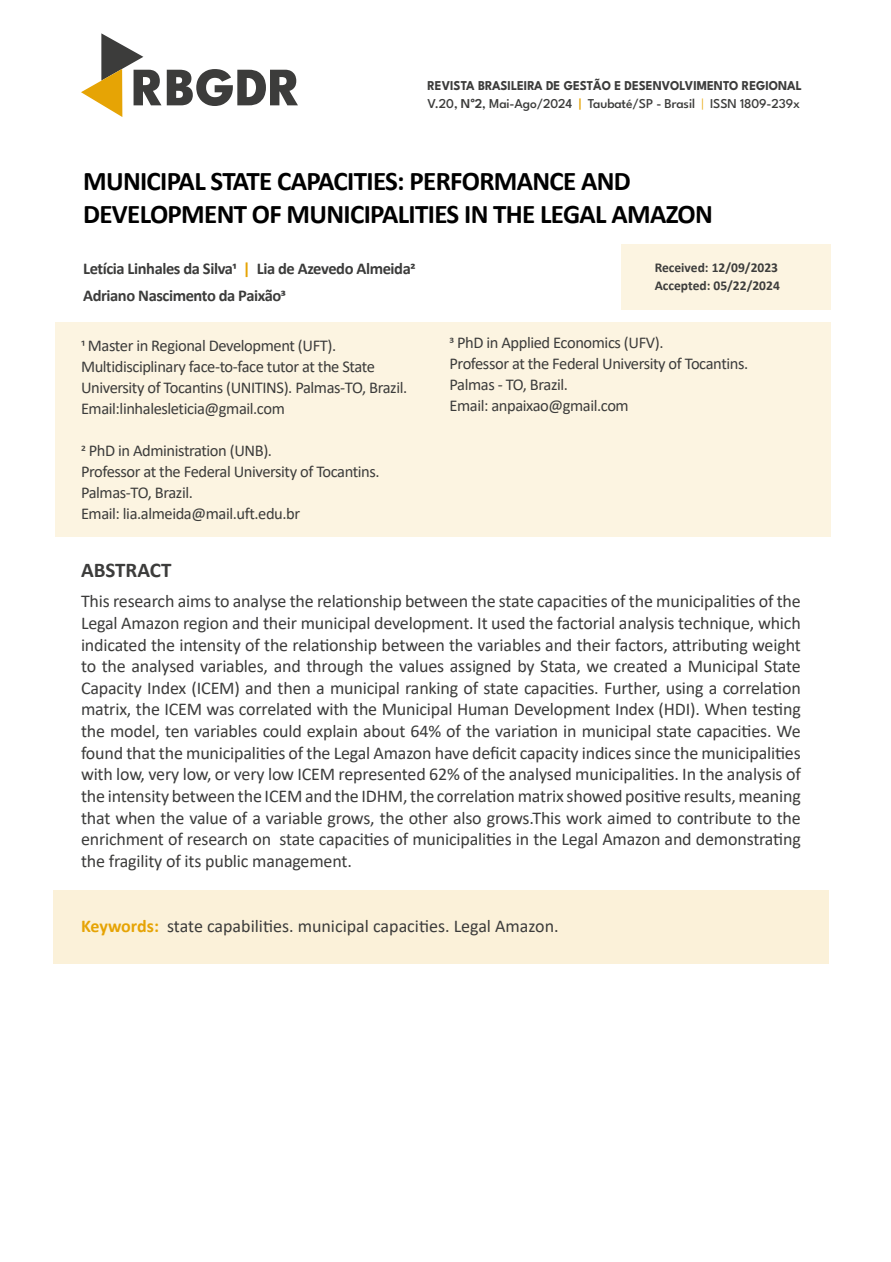
<style>
.page{position:relative;width:891px;height:1262px;background:#fff}
.page>*{position:absolute;margin:0;border:0;box-sizing:border-box;transform-origin:0 0}
.t1{font:800 54px "League Spartan";color:#3c3c3b}
.t2{font:700 27px/33px "Calibri";letter-spacing:-.025em;color:#000}
.t3{font:700 21px "Calibri";color:#3c3c3b}
.t4{font:18px/21.6px "Calibri";letter-spacing:-.01em;color:#3c3c3b;text-align:justify}
.t5{font:16.5px/21px "Calibri";letter-spacing:-.025em;color:#3c3c3b}
.t6{font:700 16.5px/27px "Calibri";letter-spacing:-.025em;color:#3c3c3b}
.t7{font:500 13.5px "League Spartan";letter-spacing:-.01em;color:#3c3c3b}
.t8{font:700 13.5px "League Spartan";color:#3c3c3b;scale:.94 1}
.t9{font:700 13.5px/18px "Calibri";color:#3d3d3c}
.s1{font-weight:600}
.s2{font-family:"Calibri";font-weight:700}
.s3{color:#e6a405}
.s4{font-weight:300;color:#e6a405}
.s5{font-weight:700;color:#e6a405}
</style>
<div class="page">
<div style="left:55px;top:322px;width:776px;height:214px;background:#fcf4e1"></div>
<div style="left:53px;top:890px;width:776px;height:73px;background:#fbf1d9"></div>
<div style="left:621px;top:244px;width:210px;height:66px;background:#fcf4e1"></div>
<svg style="left:81px;top:33px;width:62px;height:84px"></svg>
<h1 class="t1" style="left:132px;top:48px;width:171px">RBGDR</h1>
<p class="t8" style="left:428px;top:76px;width:400px">REVISTA BRASILEIRA DE GESTÃO E DESENVOLVIMENTO REGIONAL</p>
<p class="t7" style="left:428px;top:94px;width:374px">V.20, <span class="s1">N</span><span class="s2">°</span><span class="s1">2</span>, Mai-Ago/2024 <span class="s3">|</span> Taubaté/SP - Brasil <span class="s4">|</span> ISSN 1809-239x</p>
<h2 class="t2" style="left:83px;top:164px;width:631px">MUNICIPAL STATE CAPACITIES: PERFORMANCE AND<br>DEVELOPMENT OF MUNICIPALITIES IN THE LEGAL AMAZON</h2>
<p class="t6" style="left:83px;top:255px;width:334px">Letícia Linhales da Silva1 <span class="s3">|</span> Lia de Azevedo Almeida2<br>Adriano Nascimento da Paixão3</p>
<p class="t9" style="left:655px;top:258px;width:127px">Received: 12/09/2023<br>Accepted: 05/22/2024</p>
<p class="t5" style="left:81px;top:334px;width:328px">1 Master in Regional Development (UFT).<br>Multidisciplinary face-to-face tutor at the State University of Tocantins (UNITINS). Palmas-TO, Brazil.<br>Email:linhalesleticia@gmail.com</p>
<p class="t5" style="left:81px;top:439px;width:300px">2 PhD in Administration (UNB).<br>Professor at the Federal University of Tocantins.<br>Palmas-TO, Brazil.<br>Email: lia.almeida@mail.uft.edu.br</p>
<p class="t5" style="left:450px;top:331px;width:300px">3 PhD in Applied Economics (UFV).<br>Professor at the Federal University of Tocantins.<br>Palmas - TO, Brazil.<br>Email: anpaixao@gmail.com</p>
<p class="t3" style="left:81px;top:555px;width:92px">ABSTRACT</p>
<p class="t4" style="left:81px;top:590px;width:721px">This research aims to analyse the relationship between the state capacities of the municipalities of the Legal Amazon region and their municipal development. It used the factorial analysis technique, which indicated the intensity of the relationship between the variables and their factors, attributing weight to the analysed variables, and through the values assigned by Stata, we created a Municipal State Capacity Index (ICEM) and then a municipal ranking of state capacities. Further, using a correlation matrix, the ICEM was correlated with the Municipal Human Development Index (HDI). When testing the model, ten variables could explain about 64% of the variation in municipal state capacities. We found that the municipalities of the Legal Amazon have deficit capacity indices since the municipalities with low, very low, or very low ICEM represented 62% of the analysed municipalities. In the analysis of the intensity between the ICEM and the IDHM, the correlation matrix showed positive results, meaning that when the value of a variable grows, the other also grows.This work aimed to contribute to the enrichment of research on state capacities of municipalities in the Legal Amazon and demonstrating the fragility of its public management.</p>
<p class="t4" style="left:81px;top:914px;width:479px"><span class="s5">Keywords:</span> state capabilities. municipal capacities. Legal Amazon.</p>
</div>
